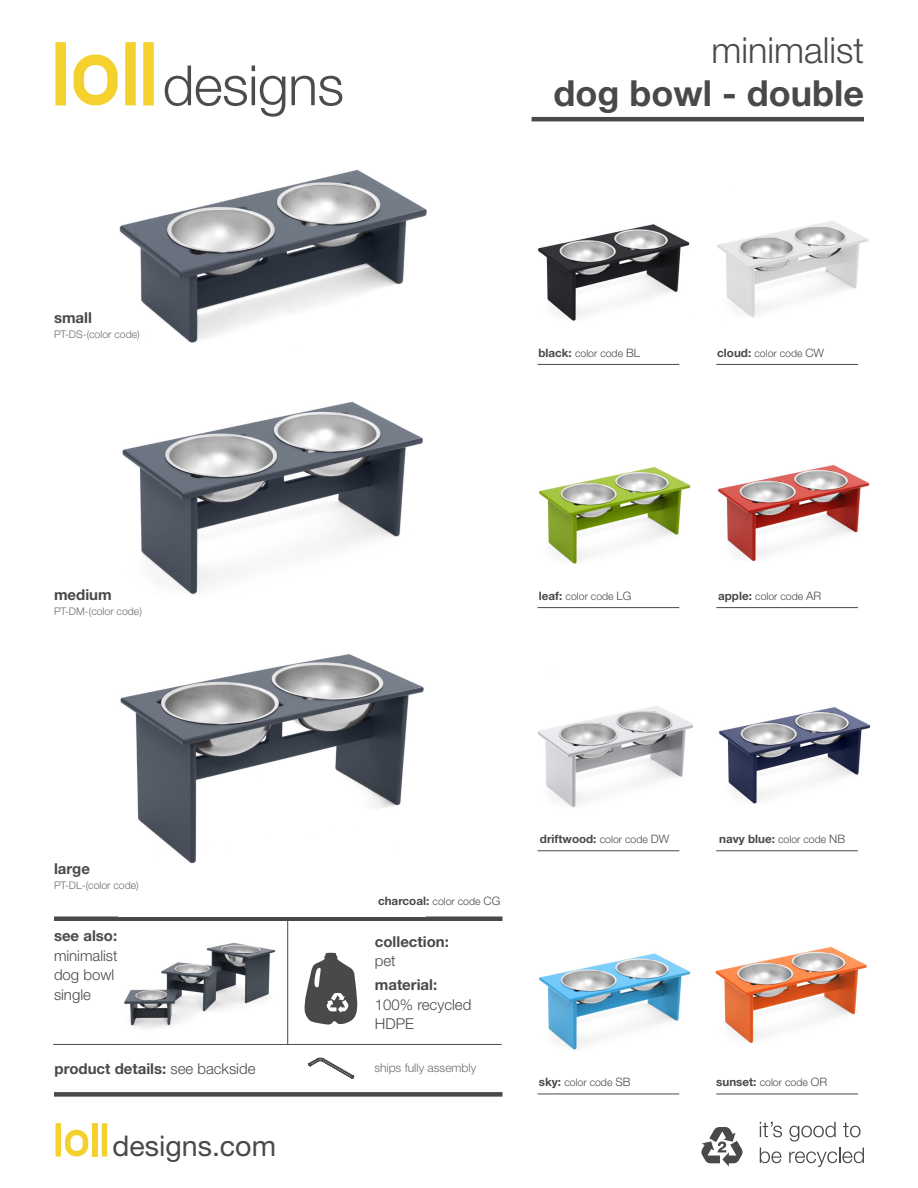
<style>
.page{position:relative;width:918px;height:1188px;background:#fff}
.page>*{position:absolute;margin:0;border:0;box-sizing:border-box;transform-origin:0 0}
.t1{font:700 36px "Helvetica Neue";color:#49494c}
.t2{font:300 36px "Helvetica Neue";color:#49494c}
.t3{font:28.5px "Helvetica Neue";color:#49494c}
.t4{font:300 15px/19.5px "Helvetica Neue";color:#49494c}
.t5{font:700 15px "Helvetica Neue";color:#49494c}
.t6{font:300 12px "Helvetica Neue";color:#6c6d70}
.t7{font:700 11.7px "Helvetica Neue";color:#49494c}
.t8{font:300 10.5px "Helvetica Neue";color:#49494c}
.t9{font:300 10.5px "Helvetica Neue";color:#6c6d70}
.s1{font-weight:700}
.s2{font-weight:300}
.s3{font-weight:700;font-size:11.7px}
.s4{font-size:11.7px}
.s5{font-weight:300;font-size:10.5px}
</style>
<div class="page">
<svg style="left:701px;top:1127px;width:42px;height:39px"></svg>
<div style="left:92px;top:1123px;width:6px;height:33px;background:#f5d12f"></div>
<div style="left:56px;top:1123px;width:5px;height:33px;background:#f5d12f"></div>
<div style="left:102px;top:1123px;width:5px;height:33px;background:#f5d12f"></div>
<svg style="left:65px;top:1130px;width:23px;height:26px"></svg>
<hr style="left:538px;top:364px;width:141px;height:1px;background:#49494c">
<hr style="left:538px;top:607px;width:141px;height:1px;background:#49494c">
<hr style="left:538px;top:851px;width:141px;height:1px;background:#49494c">
<hr style="left:538px;top:1094px;width:141px;height:1px;background:#49494c">
<hr style="left:716px;top:364px;width:142px;height:1px;background:#49494c">
<hr style="left:716px;top:607px;width:142px;height:1px;background:#49494c">
<hr style="left:716px;top:851px;width:142px;height:1px;background:#49494c">
<hr style="left:716px;top:1094px;width:142px;height:1px;background:#49494c">
<hr style="left:532px;top:117px;width:332px;height:4px;background:#49494c">
<div style="left:54px;top:916px;width:448px;height:5px;background:#49494c"></div>
<div style="left:54px;top:1092px;width:448px;height:5px;background:#49494c"></div>
<div style="left:125px;top:42px;width:11px;height:63px;background:#f5d12f"></div>
<div style="left:55px;top:42px;width:11px;height:63px;background:#f5d12f"></div>
<div style="left:143px;top:42px;width:11px;height:63px;background:#f5d12f"></div>
<svg style="left:74px;top:55px;width:44px;height:50px"></svg>
<hr style="left:287px;top:918px;width:1px;height:126px;background:#49494c">
<hr style="left:53px;top:1044px;width:449px;height:1px;background:#49494c">
<svg style="left:304px;top:953px;width:53px;height:72px"></svg>
<svg style="left:308px;top:1058px;width:46px;height:21px"></svg>
<svg style="left:760px;top:1122px;width:22px;height:15px"></svg>
<svg style="left:789px;top:1122px;width:47px;height:19px"></svg>
<svg style="left:843px;top:1123px;width:18px;height:14px"></svg>
<svg style="left:760px;top:1148px;width:21px;height:15px"></svg>
<svg style="left:789px;top:1148px;width:75px;height:19px"></svg>
<img style="left:122px;top:401px;width:301px;height:193px">
<img style="left:120px;top:170px;width:307px;height:173px">
<img style="left:118px;top:654px;width:308px;height:263px">
<img style="left:538px;top:224px;width:152px;height:97px">
<img style="left:539px;top:467px;width:152px;height:97px">
<img style="left:718px;top:465px;width:152px;height:96px">
<img style="left:539px;top:953px;width:152px;height:97px">
<img style="left:719px;top:707px;width:152px;height:97px">
<img style="left:539px;top:706px;width:154px;height:102px">
<img style="left:717px;top:221px;width:151px;height:96px">
<img style="left:715px;top:946px;width:152px;height:97px">
<img style="left:124px;top:942px;width:152px;height:86px">
<svg style="left:164px;top:65px;width:178px;height:52px"></svg>
<p class="t5" style="left:54px;top:309px;width:39px">small</p>
<p class="t9" style="left:54px;top:328px;width:87px">PT-DS-(color code)</p>
<p class="t5" style="left:54px;top:585px;width:59px">medium</p>
<p class="t9" style="left:54px;top:605px;width:89px">PT-DM-(color code)</p>
<p class="t5" style="left:54px;top:860px;width:38px">large</p>
<p class="t9" style="left:54px;top:879px;width:86px">PT-DL-(color code)</p>
<p class="t4" style="left:54px;top:926px;width:65px"><span class="s1">see also: </span>minimalist</p>
<p class="t4" style="left:54px;top:965px;width:62px">dog bowl</p>
<p class="t4" style="left:54px;top:985px;width:38px">single</p>
<p class="t5" style="left:55px;top:1059px;width:202px">product details: <span class="s2">see backside</span></p>
<h2 class="t3" style="left:113px;top:1129px;width:165px">designs.com</h2>
<h2 class="t3" style="left:112px;top:1129px;width:132px">trade.com</h2>
<p class="t2" style="left:711px;top:28px;width:154px">minimalist</p>
<p class="t1" style="left:553px;top:71px;width:312px">dog bowl - double</p>
<p class="t8" style="left:538px;top:347px;width:103px"><span class="s3">black:</span> color code <span class="s4">BL</span></p>
<p class="t8" style="left:717px;top:347px;width:108px"><span class="s3">cloud:</span> color code <span class="s4">CW</span></p>
<p class="t8" style="left:539px;top:590px;width:94px"><span class="s3">leaf:</span> color code <span class="s4">LG</span></p>
<p class="t8" style="left:718px;top:590px;width:105px"><span class="s3">apple:</span> color code <span class="s4">AR</span></p>
<p class="t7" style="left:378px;top:894px;width:124px">charcoal: <span class="s5">color code</span> <span class="s2">CG</span></p>
<p class="t5" style="left:375px;top:932px;width:76px">collection:</p>
<p class="t4" style="left:375px;top:951px;width:22px">pet</p>
<p class="t4" style="left:375px;top:975px;width:98px"><span class="s1">material:<br></span>100% recycled</p>
<p class="t4" style="left:375px;top:1014px;width:41px">HDPE</p>
<p class="t6" style="left:374px;top:1061px;width:103px">ships fully assembly</p>
<p class="t7" style="left:540px;top:832px;width:131px">driftwood: <span class="s5">color code</span> <span class="s2">DW</span></p>
<p class="t7" style="left:719px;top:832px;width:127px">navy blue: <span class="s5">color code</span> <span class="s2">NB</span></p>
<p class="t8" style="left:539px;top:1076px;width:93px"><span class="s3">sky:</span> color code <span class="s4">SB</span></p>
<p class="t8" style="left:716px;top:1076px;width:112px"><span class="s3">sunset:</span> color code <span class="s4">OR</span></p>
</div>
